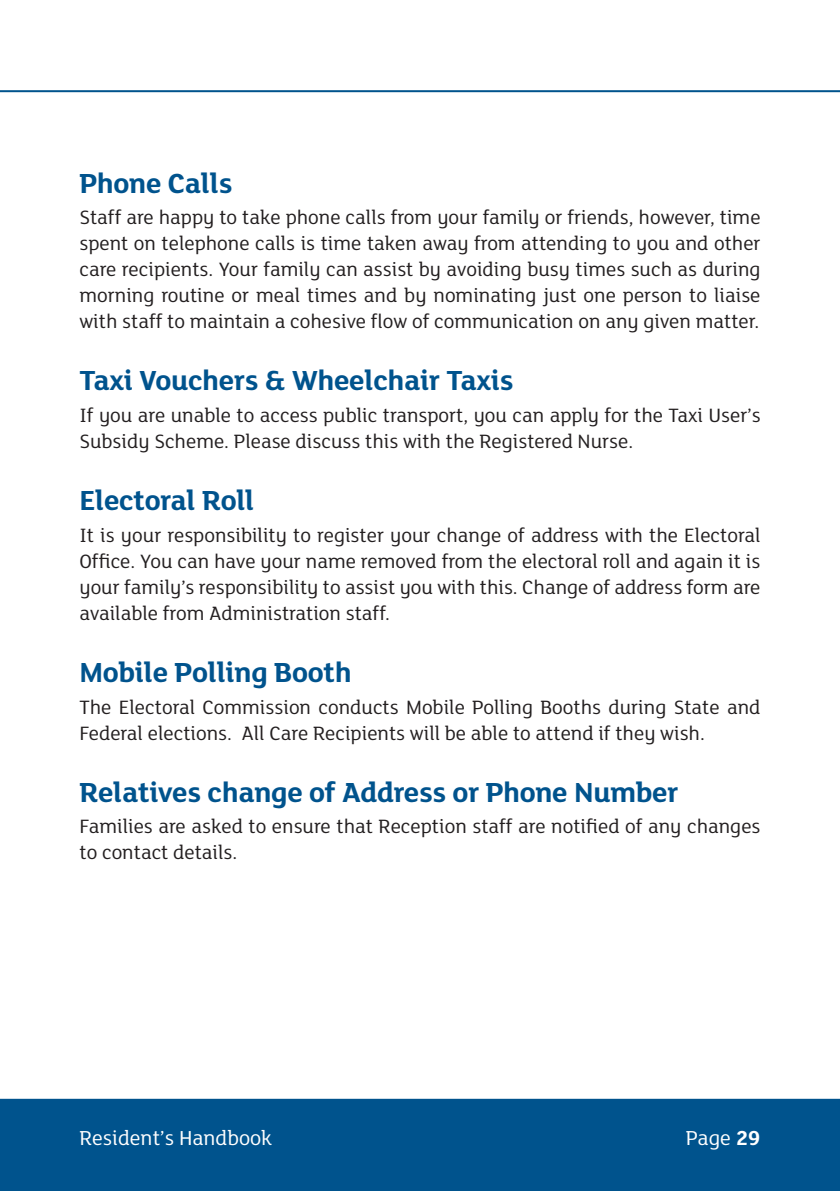
<style>
.page{position:relative;width:840px;height:1191px;background:#fff}
.page>*{position:absolute;margin:0;border:0;box-sizing:border-box;transform-origin:0 0}
.Sub_Heads{font:700 30px "FS Lola";letter-spacing:-.01em;color:#00538d}
.t1{font:22px "FS Lola";color:#fff}
.Body{font:21px/26px "FS Lola";color:#231f20}
.s1{font-weight:700}
</style>
<div class="page">
<div style="left:0;top:1099px;width:839px;height:92px;background:#00538d"></div>
<hr style="left:0;top:90px;width:839px;height:2px;background:#00538d">
<hr style="left:0;top:1098px;width:839px;height:2px;background:#00538d">
<p class="Sub_Heads" style="left:79px;top:162px;width:154px">Phone Calls</p>
<p class="Body" style="left:79px;top:204px;width:682px;text-align:justify">Staff are happy to take phone calls from your family or friends, however, time spent on telephone calls is time taken away from attending to you and other care recipients. Your family can assist by avoiding busy times such as during morning routine or meal times and by nominating just one person to liaise with staff to maintain a cohesive flow of communication on any given matter.</p>
<p class="Sub_Heads" style="left:79px;top:360px;width:435px">Taxi Vouchers &amp; Wheelchair Taxis</p>
<p class="Body" style="left:79px;top:401px;width:682px">If you are unable to access public transport, you can apply for the Taxi User’s<br>Subsidy Scheme. Please discuss this with the Registered Nurse.</p>
<p class="Sub_Heads" style="left:79px;top:480px;width:176px">Electoral Roll</p>
<p class="Body" style="left:79px;top:521px;width:682px;text-align:justify">It is your responsibility to register your change of address with the Electoral Office. You can have your name removed from the electoral roll and again it is your family’s responsibility to assist you with this. Change of address form are available from Administration staff.</p>
<p class="Sub_Heads" style="left:79px;top:651px;width:274px">Mobile Polling Booth</p>
<p class="Body" style="left:79px;top:693px;width:682px">The Electoral Commission conducts Mobile Polling Booths during State and<br>Federal elections. All Care Recipients will be able to attend if they wish.</p>
<p class="Sub_Heads" style="left:79px;top:771px;width:600px">Relatives change of Address or Phone Number</p>
<p class="Body" style="left:79px;top:812px;width:682px">Families are asked to ensure that Reception staff are notified of any changes to contact details.</p>
<p class="t1" style="left:79px;top:1123px;width:194px">Resident’s Handbook</p>
<p class="t1" style="left:685px;top:1123px;width:76px">Page <span class="s1">29</span></p>
</div>
